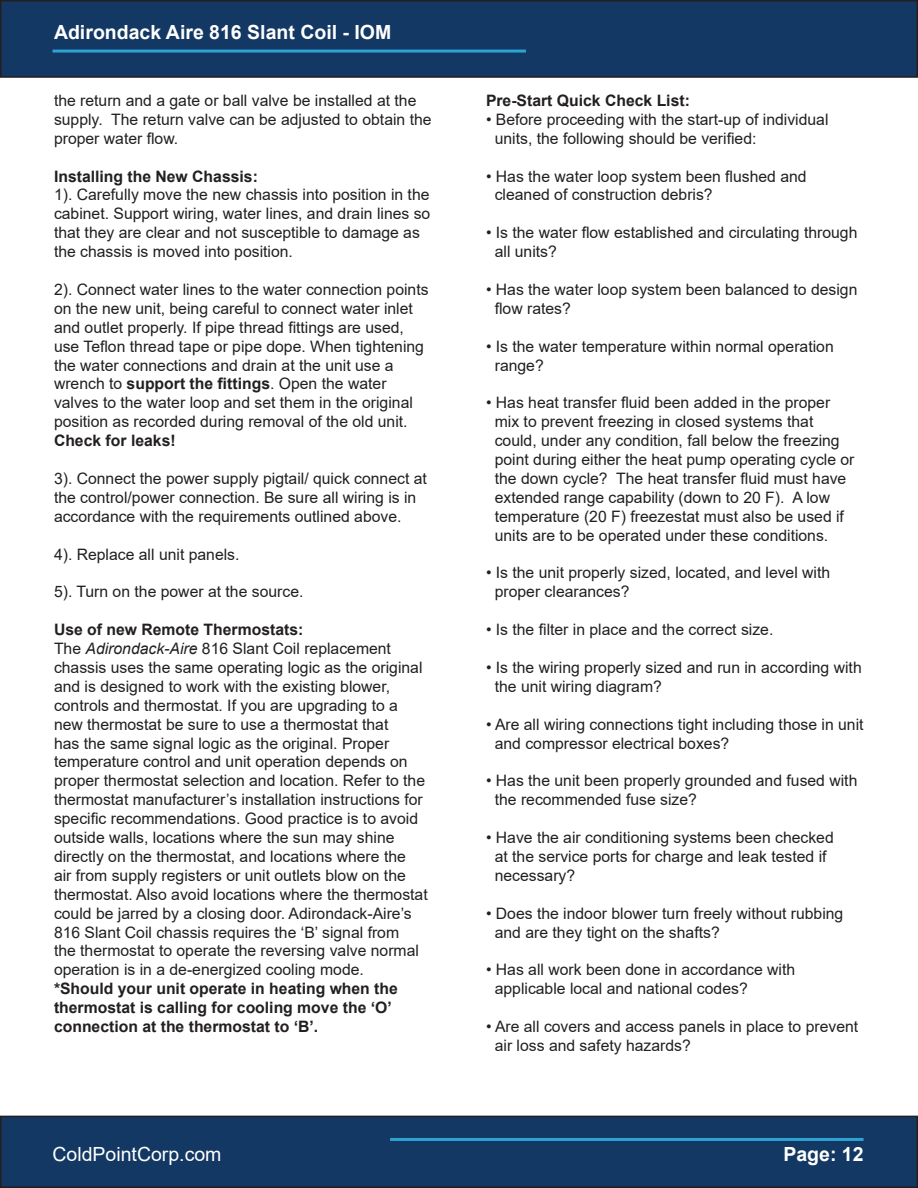
<style>
.page{position:relative;width:918px;height:1188px;background:#fff}
.page>*{position:absolute;margin:0;border:0;box-sizing:border-box;transform-origin:0 0}
.t1{font:700 19.5px "Arial";color:#fff}
.t2{font:19.5px "Arial";color:#fff}
.t3{font:15.75px/18.9px "Arial";color:#231f20}
.t4{font:700 15.75px/18.9px "Arial";color:#231f20}
.s1{font-weight:700}
.s2{font-style:italic}
</style>
<div class="page">
<div style="left:1px;top:1116px;width:916px;height:71px;background:#133863"></div>
<div style="left:0;top:1116px;width:918px;height:72px;border:2px solid #231f20"></div>
<div style="left:1px;top:1px;width:916px;height:76px;background:#133863"></div>
<div style="left:0;top:0;width:918px;height:78px;border:2px solid #231f20"></div>
<hr style="left:52px;top:50px;width:474px;height:3px;background:#2ea2d3">
<hr style="left:390px;top:1138px;width:474px;height:3px;background:#2ea2d3">
<p class="t1" style="left:54px;top:19px;width:339px">Adirondack Aire 816 Slant Coil - IOM</p>
<p class="t3" style="left:54px;top:91px;width:379px">the return and a gate or ball valve be installed at the supply. The return valve can be adjusted to obtain the proper water flow.</p>
<p class="t4" style="left:54px;top:167px;width:205px">Installing the New Chassis:</p>
<p class="t3" style="left:54px;top:185px;width:378px">1). Carefully move the new chassis into position in the cabinet. Support wiring, water lines, and drain lines so that they are clear and not susceptible to damage as the chassis is moved into position.</p>
<p class="t3" style="left:54px;top:280px;width:376px">2). Connect water lines to the water connection points on the new unit, being careful to connect water inlet and outlet properly. If pipe thread fittings are used, use Teflon thread tape or pipe dope. When tightening the water connections and drain at the unit use a wrench to <span class="s1">support the fittings</span>. Open the water valves to the water loop and set them in the original position as recorded during removal of the old unit.<br><span class="s1">Check for leaks!</span></p>
<p class="t3" style="left:54px;top:469px;width:374px">3). Connect the power supply pigtail/ quick connect at the control/power connection. Be sure all wiring is in accordance with the requirements outlined above.</p>
<p class="t3" style="left:54px;top:544px;width:187px">4). Replace all unit panels.</p>
<p class="t3" style="left:54px;top:582px;width:251px">5). Turn on the power at the source.</p>
<p class="t4" style="left:54px;top:620px;width:251px">Use of new Remote Thermostats:</p>
<p class="t3" style="left:54px;top:639px;width:375px">The <span class="s2">Adirondack-Aire</span> 816 Slant Coil replacement chassis uses the same operating logic as the original and is designed to work with the existing blower, controls and thermostat. If you are upgrading to a new thermostat be sure to use a thermostat that<br>has the same signal logic as the original. Proper temperature control and unit operation depends on proper thermostat selection and location. Refer to the thermostat manufacturer’s installation instructions for specific recommendations. Good practice is to avoid outside walls, locations where the sun may shine directly on the thermostat, and locations where the<br>air from supply registers or unit outlets blow on the thermostat. Also avoid locations where the thermostat could be jarred by a closing door. Adirondack-Aire’s 816 Slant Coil chassis requires the ‘B’ signal from<br>the thermostat to operate the reversing valve normal operation is in a de-energized cooling mode.</p>
<p class="t4" style="left:54px;top:979px;width:345px">*Should your unit operate in heating when the thermostat is calling for cooling move the ‘O’ connection at the thermostat to ‘B’.</p>
<p class="t4" style="left:486px;top:91px;width:205px">Pre-Start Quick Check List:</p>
<p class="t3" style="left:486px;top:110px;width:344px">• Before proceeding with the start-up of individual</p>
<p class="t3" style="left:495px;top:129px;width:263px">units, the following should be verified:</p>
<p class="t3" style="left:486px;top:166px;width:322px">• Has the water loop system been flushed and</p>
<p class="t3" style="left:495px;top:185px;width:219px">cleaned of construction debris?</p>
<p class="t3" style="left:486px;top:223px;width:373px">• Is the water flow established and circulating through</p>
<p class="t3" style="left:495px;top:242px;width:64px">all units?</p>
<p class="t3" style="left:486px;top:280px;width:373px">• Has the water loop system been balanced to design</p>
<p class="t3" style="left:495px;top:299px;width:78px">flow rates?</p>
<p class="t3" style="left:486px;top:337px;width:349px">• Is the water temperature within normal operation</p>
<p class="t3" style="left:495px;top:355px;width:51px">range?</p>
<p class="t3" style="left:486px;top:393px;width:346px">• Has heat transfer fluid been added in the proper</p>
<p class="t3" style="left:495px;top:412px;width:320px">mix to prevent freezing in closed systems that</p>
<p class="t3" style="left:495px;top:431px;width:346px">could, under any condition, fall below the freezing</p>
<p class="t3" style="left:495px;top:450px;width:361px">point during either the heat pump operating cycle or</p>
<p class="t3" style="left:495px;top:469px;width:353px">the down cycle? The heat transfer fluid must have</p>
<p class="t3" style="left:495px;top:488px;width:337px">extended range capability (down to 20 F). A low</p>
<p class="t3" style="left:495px;top:507px;width:351px">temperature (20 F) freezestat must also be used if</p>
<p class="t3" style="left:495px;top:526px;width:335px">units are to be operated under these conditions.</p>
<p class="t3" style="left:486px;top:563px;width:346px">• Is the unit properly sized, located, and level with</p>
<p class="t3" style="left:495px;top:582px;width:136px">proper clearances?</p>
<p class="t3" style="left:486px;top:620px;width:289px">• Is the filter in place and the correct size.</p>
<p class="t3" style="left:486px;top:658px;width:377px">• Is the wiring properly sized and run in according with</p>
<p class="t3" style="left:495px;top:677px;width:169px">the unit wiring diagram?</p>
<p class="t3" style="left:486px;top:715px;width:379px">• Are all wiring connections tight including those in unit</p>
<p class="t3" style="left:495px;top:733px;width:236px">and compressor electrical boxes?</p>
<p class="t3" style="left:486px;top:771px;width:373px">• Has the unit been properly grounded and fused with</p>
<p class="t3" style="left:495px;top:790px;width:204px">the recommended fuse size?</p>
<p class="t3" style="left:486px;top:828px;width:349px">• Have the air conditioning systems been checked</p>
<p class="t3" style="left:495px;top:847px;width:333px">at the service ports for charge and leak tested if</p>
<p class="t3" style="left:495px;top:866px;width:82px">necessary?</p>
<p class="t3" style="left:486px;top:904px;width:359px">• Does the indoor blower turn freely without rubbing</p>
<p class="t3" style="left:495px;top:922px;width:227px">and are they tight on the shafts?</p>
<p class="t3" style="left:486px;top:960px;width:311px">• Has all work been done in accordance with</p>
<p class="t3" style="left:495px;top:979px;width:255px">applicable local and national codes?</p>
<p class="t3" style="left:486px;top:1017px;width:374px">• Are all covers and access panels in place to prevent</p>
<p class="t3" style="left:495px;top:1036px;width:198px">air loss and safety hazards?</p>
<p class="t2" style="left:52px;top:1141px;width:171px">ColdPointCorp.com</p>
<p class="t1" style="left:783px;top:1141px;width:82px">Page: 12</p>
</div>
